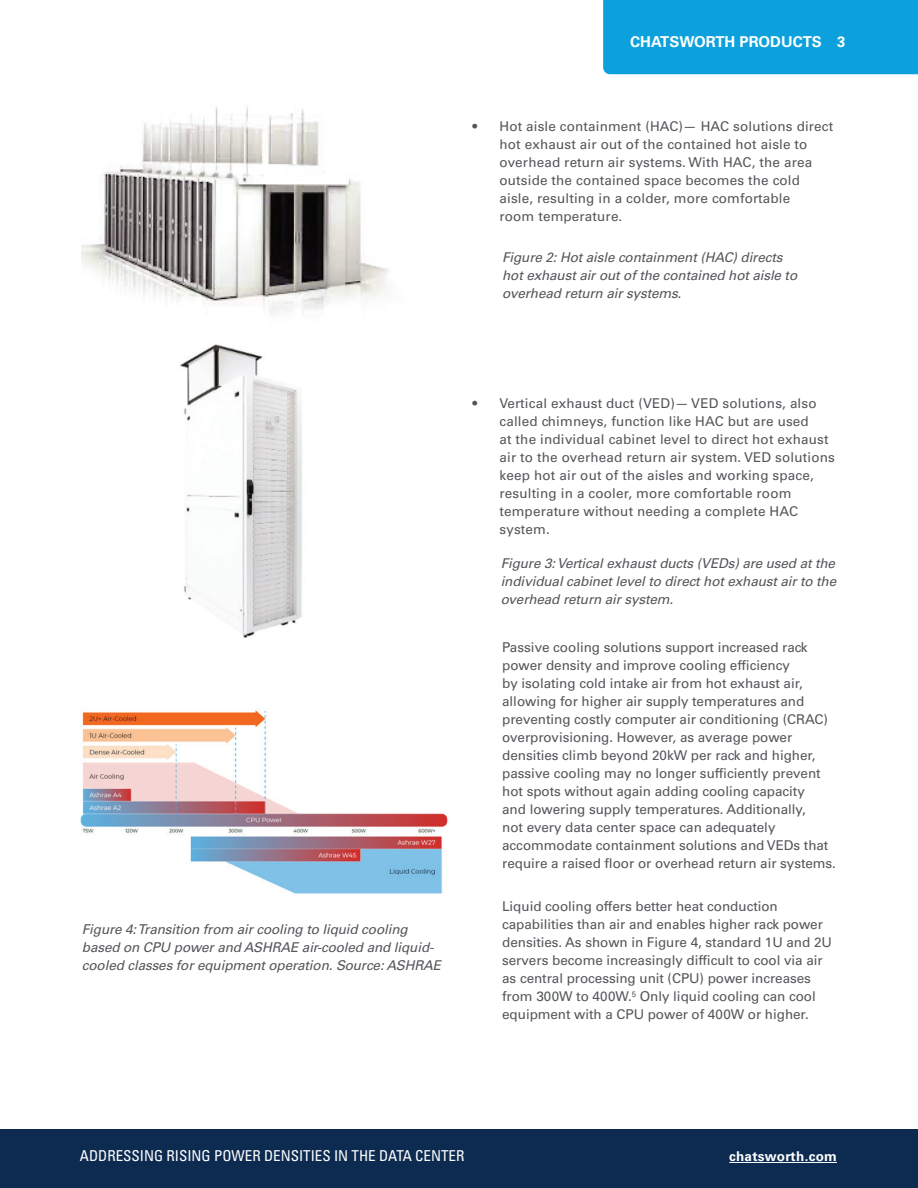
<style>
.page{position:relative;width:918px;height:1188px;background:#fff}
.page>*{position:absolute;margin:0;border:0;box-sizing:border-box;transform-origin:0 0}
.t1{font:condensed 15px "Univers LT Std";color:#fff}
.t2{font:700 15px "Univers LT Std";color:#fff}
.t3{font:13.5px/18px "Univers LT Std";letter-spacing:-.005em;color:#54565a}
.t4{font:italic 13.5px/18px "Univers LT Std";letter-spacing:-.01em;color:#54565a}
.t5{font:700 13.5px "Univers LT Std";letter-spacing:.02em;color:#fff}
</style>
<div class="page">
<div style="left:603px;top:0;width:315px;height:74px;background:#0ca0dc"></div>
<div style="left:0;top:1130px;width:918px;height:58px;background:#0d2b51"></div>
<hr style="left:729px;top:1162px;width:108px;height:1px;background:#fff">
<img style="left:80px;top:710px;width:368px;height:184px">
<img style="left:81px;top:106px;width:308px;height:208px">
<img style="left:180px;top:344px;width:122px;height:294px">
<p class="t2" style="left:630px;top:33px;width:217px">CHATSWORTH PRODUCTS 3</p>
<p class="t3" style="left:500px;top:118px;width:335px;text-indent:-27px">• Hot aisle containment (HAC)— HAC solutions direct hot exhaust air out of the contained hot aisle to overhead return air systems. With HAC, the area outside the contained space becomes the cold aisle, resulting in a colder, more comfortable<br>room temperature.</p>
<p class="t4" style="left:502px;top:249px;width:297px">Figure 2: Hot aisle containment (HAC) directs hot exhaust air out of the contained hot aisle to overhead return air systems.</p>
<p class="t3" style="left:500px;top:394px;width:337px;text-indent:-27px">• Vertical exhaust duct (VED)— VED solutions, also called chimneys, function like HAC but are used<br>at the individual cabinet level to direct hot exhaust air to the overhead return air system. VED solutions keep hot air out of the aisles and working space, resulting in a cooler, more comfortable room temperature without needing a complete HAC system.</p>
<p class="t4" style="left:82px;top:921px;width:361px">Figure 4: Transition from air cooling to liquid cooling based on CPU power and ASHRAE air-cooled and liquid&shy;cooled classes for equipment operation. Source: ASHRAE</p>
<p class="t4" style="left:501px;top:554px;width:337px;text-align:justify">Figure 3: Vertical exhaust ducts (VEDs) are used at the individual cabinet level to direct hot exhaust air to the overhead return air system.</p>
<p class="t3" style="left:502px;top:639px;width:335px">Passive cooling solutions support increased rack power density and improve cooling efficiency<br>by isolating cold intake air from hot exhaust air, allowing for higher air supply temperatures and preventing costly computer air conditioning (CRAC) overprovisioning. However, as average power densities climb beyond 20kW per rack and higher, passive cooling may no longer sufficiently prevent hot spots without again adding cooling capacity<br>and lowering supply temperatures. Additionally,<br>not every data center space can adequately accommodate containment solutions and VEDs that require a raised floor or overhead return air systems.</p>
<p class="t3" style="left:502px;top:897px;width:331px">Liquid cooling offers better heat conduction capabilities than air and enables higher rack power densities. As shown in Figure 4, standard 1U and 2U servers become increasingly difficult to cool via air as central processing unit (CPU) power increases from 300W to 400W.<sup>5</sup> Only liquid cooling can cool equipment with a CPU power of 400W or higher.</p>
<p class="t1" style="left:80px;top:1147px;width:386px">ADDRESSING RISING POWER DENSITIES IN THE DATA CENTER</p>
<p class="t5" style="left:729px;top:1148px;width:109px">chatsworth.com</p>
</div>
